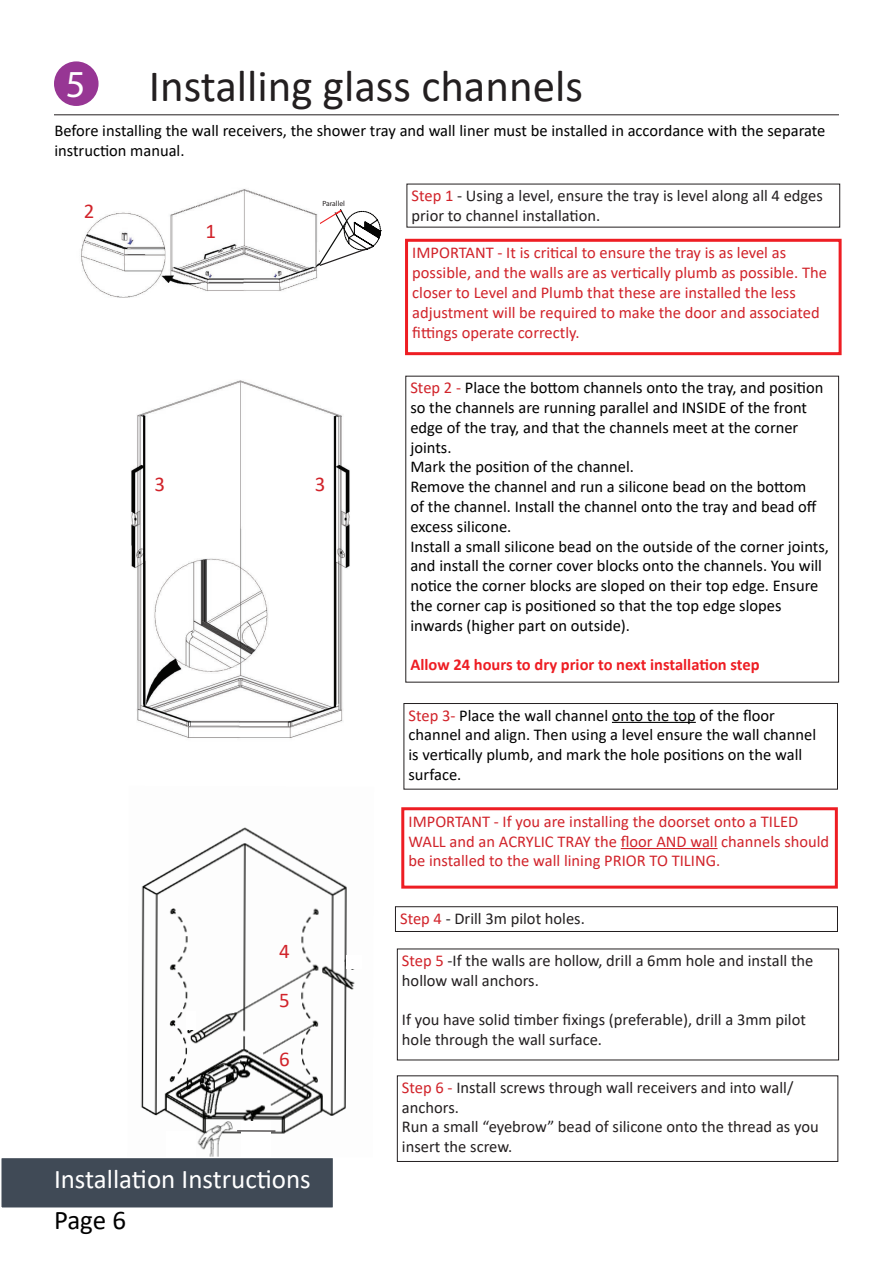
<style>
.page{position:relative;width:893px;height:1263px;background:#fff}
.page>*{position:absolute;margin:0;border:0;box-sizing:border-box;transform-origin:0 0}
.t1{font:45px "Calibri";color:#231f20}
.t2{font:38.25px "Myriad Pro";color:#fff}
.t3{font:27px "Calibri";color:#fff}
.t4{font:27px "Calibri";color:#000}
.t5{font:21px "Calibri";color:#d1232a}
.t6{font:16.5px/19.8px "Calibri";color:#000}
.t7{font:16.5px/19.8px "Calibri";color:#231f20}
.t8{font:16.5px/19.8px "Calibri";color:#d1232a}
.t9{font:700 16.5px "Calibri";color:#ee1d23}
.t10{font:7.5px "Myriad Pro";color:#231f20}
.s1{color:#d1232a}
</style>
<div class="page">
<svg style="left:320px;top:209px;width:62px;height:57px"></svg>
<img style="left:81px;top:189px;width:239px;height:109px">
<img style="left:131px;top:380px;width:219px;height:358px">
<img style="left:141px;top:827px;width:214px;height:330px">
<div style="left:241px;top:1121px;width:29px;height:36px;background:#fff"></div>
<div style="left:166px;top:1131px;width:30px;height:26px;background:#fff"></div>
<div style="left:186px;top:1011px;width:10px;height:19px;background:#fff"></div>
<hr style="left:237px;top:1130px;width:38px;height:1px;background:#231f20">
<div style="left:346px;top:955px;width:16px;height:13px;background:#fff"></div>
<hr style="left:54px;top:114px;width:785px;height:1px;background:#231f20">
<div style="left:1px;top:1157px;width:333px;height:51px;background:#404a56"></div>
<div style="left:0;top:1157px;width:334px;height:52px;border:2px solid #fff"></div>
<div style="left:395px;top:906px;width:443px;height:26px;border:1px solid #231f20"></div>
<div style="left:397px;top:1075px;width:441px;height:87px;border:1px solid #231f20"></div>
<div style="left:55px;top:62px;width:43px;height:43px;background:#973694;border-radius:50%"></div>
<div style="left:54px;top:61px;width:45px;height:45px;border:2px solid #973694;border-radius:50%"></div>
<hr style="left:612px;top:722px;width:84px;height:1px;background:#000">
<div style="left:404px;top:703px;width:434px;height:86px;border:1px solid #231f20"></div>
<hr style="left:621px;top:848px;width:96px;height:1px;background:#d1232a">
<div style="left:401px;top:807px;width:437px;height:82px;border:3px solid #ee1d23"></div>
<div style="left:405px;top:239px;width:437px;height:116px;border:3px solid #ee1d23"></div>
<p class="t2" style="left:66px;top:60px;width:21px">5</p>
<p class="t1" style="left:149px;top:54px;width:436px">Installing glass channels</p>
<p class="t6" style="left:54px;top:120px;width:773px">Before installing the wall receivers, the shower tray and wall liner must be installed in accordance with the separate instruction manual.</p>
<p class="t5" style="left:84px;top:196px;width:12px">2</p>
<p class="t5" style="left:206px;top:217px;width:12px">1</p>
<p class="t10" style="left:322px;top:199px;width:24px">Parallel</p>
<p class="t5" style="left:154px;top:470px;width:12px">3</p>
<p class="t5" style="left:315px;top:470px;width:12px">3</p>
<p class="t5" style="left:279px;top:936px;width:12px">4</p>
<p class="t5" style="left:279px;top:986px;width:12px">5</p>
<p class="t5" style="left:279px;top:1044px;width:12px">6</p>
<p class="t3" style="left:54px;top:1160px;width:258px">Installation Instructions</p>
<p class="t4" style="left:54px;top:1201px;width:74px">Page 6</p>
<p class="t7" style="left:412px;top:185px;width:413px"><span class="s1">Step 1</span> - Using a level, ensure the tray is level along all 4 edges prior to channel installation.</p>
<p class="t8" style="left:412px;top:243px;width:416px">IMPORTANT - It is critical to ensure the tray is as level as possible, and the walls are as vertically plumb as possible. The closer to Level and Plumb that these are installed the less adjustment will be required to make the door and associated fittings operate correctly.</p>
<p class="t6" style="left:410px;top:377px;width:414px"><span class="s1">Step 2 -</span> Place the bottom channels onto the tray, and position so the channels are running parallel and INSIDE of the front edge of the tray, and that the channels meet at the corner joints.</p>
<p class="t6" style="left:410px;top:457px;width:225px">Mark the position of the channel.</p>
<p class="t6" style="left:410px;top:476px;width:408px">Remove the channel and run a silicone bead on the bottom of the channel. Install the channel onto the tray and bead off excess silicone.</p>
<p class="t6" style="left:410px;top:536px;width:420px">Install a small silicone bead on the outside of the corner joints, and install the corner cover blocks onto the channels. You will notice the corner blocks are sloped on their top edge. Ensure the corner cap is positioned so that the top edge slopes</p>
<p class="t6" style="left:410px;top:615px;width:221px">inwards (higher part on outside).</p>
<p class="t9" style="left:410px;top:653px;width:351px">Allow 24 hours to dry prior to next installation step</p>
<p class="t6" style="left:409px;top:705px;width:368px"><span class="s1">Step 3-</span> Place the wall channel onto the top of the floor</p>
<p class="t6" style="left:409px;top:724px;width:409px">channel and align. Then using a level ensure the wall channel is vertically plumb, and mark the hole positions on the wall surface.</p>
<p class="t8" style="left:409px;top:811px;width:422px">IMPORTANT - If you are installing the doorset onto a TILED<br>WALL and an ACRYLIC TRAY the floor AND wall channels should be installed to the wall lining PRIOR TO TILING.</p>
<p class="t7" style="left:400px;top:908px;width:186px"><span class="s1">Step 4</span> - Drill 3m pilot holes.</p>
<p class="t7" style="left:402px;top:950px;width:413px"><span class="s1">Step 5</span> -If the walls are hollow, drill a 6mm hole and install the</p>
<p class="t7" style="left:402px;top:970px;width:138px">hollow wall anchors.</p>
<p class="t7" style="left:402px;top:1009px;width:405px">If you have solid timber fixings (preferable), drill a 3mm pilot hole through the wall surface.</p>
<p class="t7" style="left:402px;top:1077px;width:393px"><span class="s1">Step 6 -</span> Install screws through wall receivers and into wall/ anchors.</p>
<p class="t7" style="left:402px;top:1117px;width:418px">Run a small “eyebrow” bead of silicone onto the thread as you insert the screw.</p>
</div>
